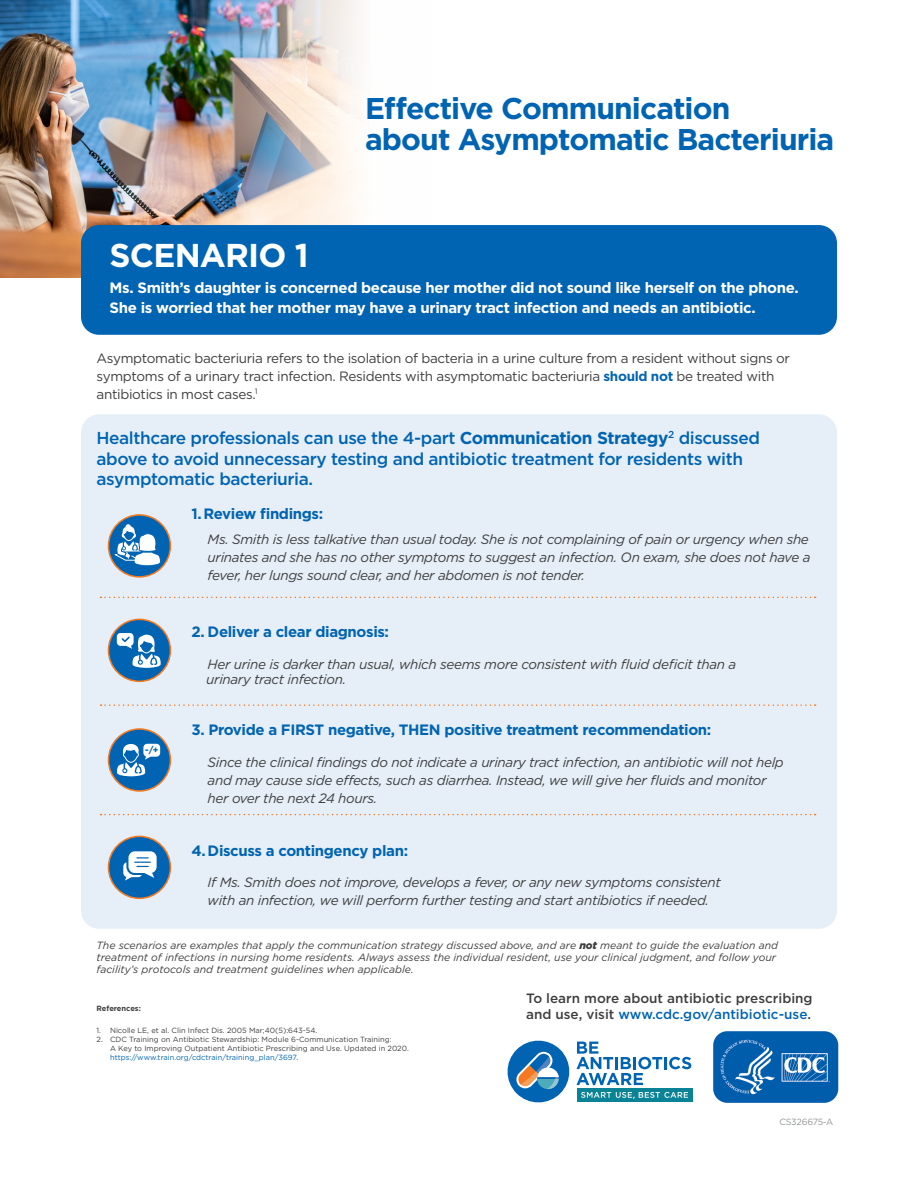
<style>
.page{position:relative;width:918px;height:1188px;background:#fff}
.page>*{position:absolute;margin:0;border:0;box-sizing:border-box;transform-origin:0 0}
.Body_Copy_with_rule{font:700 33px "Gotham";letter-spacing:-.025em;color:#fff}
.Body_Copy_with_rule-2{font:700 30px "Gotham";letter-spacing:-.03em;color:#0164b2}
.Paragraph_Style_2{font:500 17.25px/20.7px "Gotham";letter-spacing:-.025em;color:#0164b2}
.Body_copy{font:700 15px/19.5px "Gotham";letter-spacing:-.025em;color:#fff}
.Body_copy-2{font:700 15px "Gotham";letter-spacing:-.025em;color:#0164b2}
.Body_copy-3{font:italic 13.5px/18px "Gotham";letter-spacing:-.025em;color:#3e3e3f}
.Body_copy-4{font:13.5px/18px "Gotham";letter-spacing:-.025em;color:#3e3e3f}
.Body_copy-5{font:500 13.5px/16.2px "Gotham";color:#3e3e3f}
.Body_copy-6{font:italic 10.5px/12px "Gotham";color:#3e3e3f}
.Body_copy-7{font:9px "Gotham";letter-spacing:-.025em;color:#939598}
.Body_copy-8{font:700 9px "Gotham";color:#0164b2}
.Body_copy-9{font:7.5px/9px "Gotham";color:#3e3e3f}
.Body_copy-10{font:7.5px "Gotham";color:#0164b2}
.Body_copy-11{font:700 7.5px "Gotham";color:#3e3e3f}
.s1{font-weight:700;color:#0164b2}
.s2{font-weight:700}
.s3{font-weight:900}
.s4{color:#3e3e3f}
.s5{color:#0164b2}
</style>
<div class="page">
<div style="left:81px;top:414px;width:756px;height:515px;background:#e6eff7;border-radius:18px"></div>
<img style="left:0;top:0;width:362px;height:278px">
<div style="left:81px;top:225px;width:756px;height:110px;background:#0164b2;border-radius:18px"></div>
<img style="left:713px;top:1031px;width:126px;height:72px">
<div style="left:577px;top:1088px;width:116px;height:14px;background:#0b8396"></div>
<svg style="left:507px;top:1040px;width:184px;height:63px"></svg>
<svg style="left:101px;top:597px;width:715px;height:1px"></svg>
<svg style="left:101px;top:704px;width:715px;height:2px"></svg>
<svg style="left:101px;top:814px;width:715px;height:1px"></svg>
<div style="left:108px;top:836px;width:62px;height:62px;background:#0164b2;border-radius:50%"></div>
<div style="left:108px;top:836px;width:63px;height:63px;border:2px solid #f47921;border-radius:50%"></div>
<svg style="left:123px;top:851px;width:34px;height:30px"></svg>
<div style="left:108px;top:619px;width:62px;height:62px;background:#0164b2;border-radius:50%"></div>
<div style="left:108px;top:619px;width:63px;height:63px;border:2px solid #f47921;border-radius:50%"></div>
<svg style="left:117px;top:633px;width:44px;height:35px"></svg>
<div style="left:108px;top:729px;width:62px;height:62px;background:#0164b2;border-radius:50%"></div>
<div style="left:108px;top:728px;width:63px;height:64px;border:2px solid #f47921;border-radius:50%"></div>
<svg style="left:116px;top:740px;width:44px;height:36px"></svg>
<div style="left:108px;top:515px;width:62px;height:62px;background:#0164b2;border-radius:50%"></div>
<div style="left:108px;top:514px;width:63px;height:64px;border:2px solid #f47921;border-radius:50%"></div>
<svg style="left:112px;top:524px;width:49px;height:42px"></svg>
<p class="Body_Copy_with_rule-2" style="left:365px;top:88px;width:367px">Effective Communication</p>
<p class="Body_Copy_with_rule-2" style="left:365px;top:119px;width:471px">about Asymptomatic Bacteriuria</p>
<p class="Body_Copy_with_rule" style="left:110px;top:234px;width:201px">SCENARIO 1</p>
<p class="Body_copy" style="left:110px;top:278px;width:691px">Ms. Smith’s daughter is concerned because her mother did not sound like herself on the phone.<br>She is worried that her mother may have a urinary tract infection and needs an antibiotic.</p>
<p class="Body_copy-4" style="left:97px;top:349px;width:695px">Asymptomatic bacteriuria refers to the isolation of bacteria in a urine culture from a resident without signs or symptoms of a urinary tract infection. Residents with asymptomatic bacteriuria <span class="s1">should not</span> be treated with antibiotics in most cases.<sup>1</sup></p>
<p class="Paragraph_Style_2" style="left:97px;top:427px;width:665px">Healthcare professionals can use the 4-part <span class="s2">Communication Strategy</span><sup>2</sup> discussed above to avoid unnecessary testing and antibiotic treatment for residents with asymptomatic bacteriuria.</p>
<p class="Body_copy-2" style="left:191px;top:504px;width:133px">1. Review findings:</p>
<p class="Body_copy-3" style="left:208px;top:530px;width:604px">Ms. Smith is less talkative than usual today. She is not complaining of pain or urgency when she urinates and she has no other symptoms to suggest an infection. On exam, she does not have a fever, her lungs sound clear, and her abdomen is not tender.</p>
<p class="Body_copy-8" style="left:145px;top:744px;width:15px">-/+</p>
<p class="Body_copy-2" style="left:191px;top:622px;width:199px">2. Deliver a clear diagnosis:</p>
<p class="Body_copy-3" style="left:208px;top:655px;width:530px">Her urine is darker than usual, which seems more consistent with fluid deficit than a</p>
<p class="Body_copy-3" style="left:206px;top:670px;width:141px">urinary tract infection.</p>
<p class="Body_copy-2" style="left:191px;top:720px;width:521px">3. Provide a FIRST negative, THEN positive treatment recommendation:</p>
<p class="Body_copy-3" style="left:208px;top:753px;width:578px">Since the clinical findings do not indicate a urinary tract infection, an antibiotic will not help and may cause side effects, such as diarrhea. Instead, we will give her fluids and monitor</p>
<p class="Body_copy-3" style="left:208px;top:789px;width:171px">her over the next 24 hours.</p>
<p class="Body_copy-2" style="left:191px;top:841px;width:218px">4. Discuss a contingency plan:</p>
<p class="Body_copy-3" style="left:208px;top:873px;width:515px">If Ms. Smith does not improve, develops a fever, or any new symptoms consistent with an infection, we will perform further testing and start antibiotics if needed.</p>
<p class="Body_copy-6" style="left:97px;top:939px;width:683px">The scenarios are examples that apply the communication strategy discussed above, and are <span class="s3">not</span> meant to guide the evaluation and treatment of infections in nursing home residents. Always assess the individual resident, use your clinical judgment, and follow your facility’s protocols and treatment guidelines when applicable.</p>
<p class="Body_copy-11" style="left:97px;top:1003px;width:46px">References:</p>
<p class="Body_copy-9" style="left:97px;top:1026px;width:222px">1. Nicolle LE, et al. Clin Infect Dis. 2005 Mar;40(5):643-54.</p>
<p class="Body_copy-9" style="left:110px;top:1035px;width:300px;text-indent:-14px">2. CDC Training on Antibiotic Stewardship: Module 6-Communication Training:<br>A Key to Improving Outpatient Antibiotic Prescribing and Use. Updated in 2020.</p>
<p class="Body_copy-10" style="left:110px;top:1053px;width:190px">https://www.train.org/cdctrain/training_plan/3697<span class="s4">.</span></p>
<p class="Body_copy-5" style="left:526px;top:990px;width:288px">To learn more about antibiotic prescribing and use, visit <span class="s5">www.cdc.gov/antibiotic-use</span>.</p>
<p class="Body_copy-7" style="left:779px;top:1116px;width:55px">CS326675-A</p>
</div>
